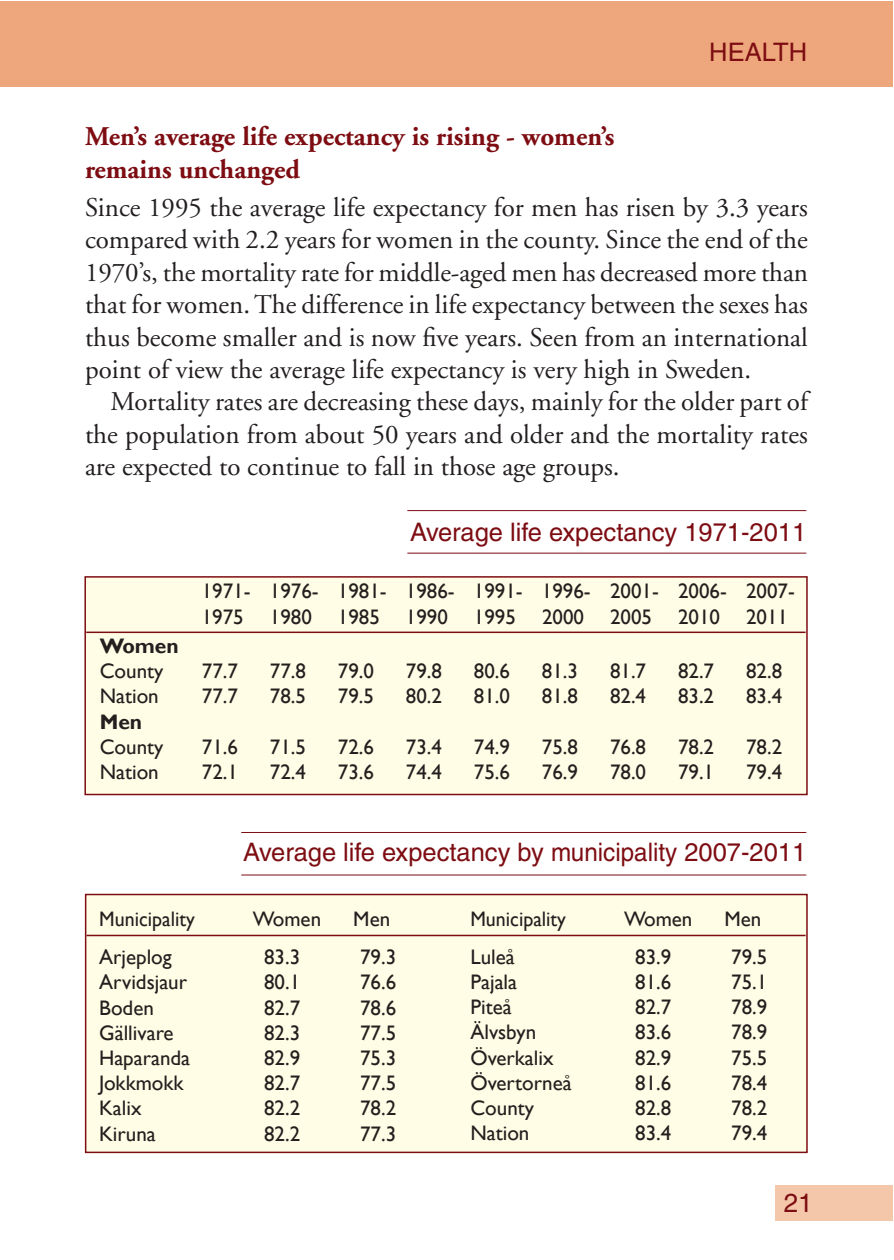
<style>
.page{position:relative;width:894px;height:1260px;background:#fff}
.page>*{position:absolute;margin:0;border:0;box-sizing:border-box;transform-origin:0 0}
.t1{font:27px/32.4px "Adobe Garamond";color:#231f1f;text-align:justify}
.t2{font:700 27px/32.4px "Adobe Garamond";color:#7d0d12}
.t3{font:26.1px "Helvetica";color:#7d0d12}
.t4{font:25.5px "Helvetica";color:#7d0d12}
.t5{font:21px/25.2px "Gill Sans";color:#231f1f}
.t6{font:21px "Gill Sans";color:#231f1f;scale:.95 1}
.t7{font:700 21px "Gill Sans";color:#231f1f}
</style>
<div class="page">
<div style="left:776px;top:1185px;width:117px;height:36px;background:#f4c7aa"></div>
<div style="left:0;top:1px;width:893px;height:85px;background:#eea77d"></div>
<div style="left:84px;top:893px;width:724px;height:261px;background:#fffde5"></div>
<div style="left:84px;top:576px;width:724px;height:220px;background:#fffde5"></div>
<hr style="left:407px;top:510px;width:399px;height:1px;background:#7d0d12">
<hr style="left:407px;top:553px;width:399px;height:1px;background:#7d0d12">
<hr style="left:241px;top:832px;width:565px;height:1px;background:#7d0d12">
<hr style="left:241px;top:875px;width:565px;height:1px;background:#7d0d12">
<p class="t4" style="left:709px;top:42px;width:99px">HEALTH</p>
<p class="t2" style="left:85px;top:123px;width:531px">Men’s average life expectancy is rising - women’s remains unchanged</p>
<p class="t1" style="left:85px;top:194px;width:724px">Since 1995 the average life expectancy for men has risen by 3.3 years compared with 2.2 years for women in the county. Since the end of the 1970’s, the mortality rate for middle-aged men has decreased more than that for women. The difference in life expectancy between the sexes has thus become smaller and is now five years. Seen from an international point of view the average life expectancy is very high in Sweden.</p>
<p class="t1" style="left:85px;top:388px;width:724px;text-indent:26px">Mortality rates are decreasing these days, mainly for the older part of the population from about 50 years and older and the mortality rates are expected to continue to fall in those age groups.</p>
<p class="t4" style="left:410px;top:523px;width:398px">Average life expectancy 1971-2011</p>
<p class="t5" style="left:202px;top:579px;width:595px">1971- 1976- 1981- 1986- 1991- 1996- 2001- 2006- 2007-<br>1975 1980 1985 1990 1995 2000 2005 2010 2011</p>
<p class="t7" style="left:100px;top:634px;width:81px">Women</p>
<p class="t5" style="left:100px;top:658px;width:65px">County</p>
<p class="t5" style="left:202px;top:658px;width:38px">77.7</p>
<p class="t5" style="left:270px;top:658px;width:38px">77.8</p>
<p class="t5" style="left:338px;top:658px;width:38px">79.0</p>
<p class="t5" style="left:406px;top:658px;width:38px">79.8</p>
<p class="t5" style="left:474px;top:658px;width:38px">80.6</p>
<p class="t5" style="left:542px;top:658px;width:38px">81.3</p>
<p class="t5" style="left:610px;top:658px;width:38px">81.7</p>
<p class="t5" style="left:678px;top:658px;width:38px">82.7</p>
<p class="t5" style="left:746px;top:658px;width:38px">82.8</p>
<p class="t5" style="left:100px;top:684px;width:61px">Nation</p>
<p class="t5" style="left:202px;top:684px;width:38px">77.7</p>
<p class="t5" style="left:270px;top:684px;width:38px">78.5</p>
<p class="t5" style="left:338px;top:684px;width:38px">79.5</p>
<p class="t5" style="left:406px;top:684px;width:38px">80.2</p>
<p class="t5" style="left:474px;top:684px;width:38px">81.0</p>
<p class="t5" style="left:542px;top:684px;width:38px">81.8</p>
<p class="t5" style="left:610px;top:684px;width:38px">82.4</p>
<p class="t5" style="left:678px;top:684px;width:38px">83.2</p>
<p class="t5" style="left:746px;top:684px;width:38px">83.4</p>
<p class="t7" style="left:100px;top:709px;width:44px">Men</p>
<p class="t5" style="left:100px;top:734px;width:65px">County</p>
<p class="t5" style="left:202px;top:734px;width:38px">71.6</p>
<p class="t5" style="left:270px;top:734px;width:38px">71.5</p>
<p class="t5" style="left:338px;top:734px;width:38px">72.6</p>
<p class="t5" style="left:406px;top:734px;width:38px">73.4</p>
<p class="t5" style="left:474px;top:734px;width:38px">74.9</p>
<p class="t5" style="left:542px;top:734px;width:38px">75.8</p>
<p class="t5" style="left:610px;top:734px;width:38px">76.8</p>
<p class="t5" style="left:678px;top:734px;width:38px">78.2</p>
<p class="t5" style="left:746px;top:734px;width:38px">78.2</p>
<p class="t5" style="left:100px;top:759px;width:61px">Nation</p>
<p class="t5" style="left:202px;top:759px;width:38px">72.1</p>
<p class="t5" style="left:270px;top:759px;width:38px">72.4</p>
<p class="t5" style="left:338px;top:759px;width:38px">73.6</p>
<p class="t5" style="left:406px;top:759px;width:38px">74.4</p>
<p class="t5" style="left:474px;top:759px;width:38px">75.6</p>
<p class="t5" style="left:542px;top:759px;width:38px">76.9</p>
<p class="t5" style="left:610px;top:759px;width:38px">78.0</p>
<p class="t5" style="left:678px;top:759px;width:38px">79.1</p>
<p class="t5" style="left:746px;top:759px;width:38px">79.4</p>
<p class="t4" style="left:243px;top:843px;width:565px">Average life expectancy by municipality 2007-2011</p>
<p class="t6" style="left:99px;top:907px;width:102px">Municipality</p>
<p class="t5" style="left:253px;top:906px;width:70px">Women</p>
<p class="t5" style="left:353px;top:906px;width:38px">Men</p>
<p class="t5" style="left:99px;top:944px;width:74px">Arjeplog</p>
<p class="t5" style="left:264px;top:944px;width:38px">83.3</p>
<p class="t5" style="left:360px;top:944px;width:38px">79.3</p>
<p class="t5" style="left:99px;top:969px;width:89px">Arvidsjaur</p>
<p class="t5" style="left:264px;top:969px;width:38px">80.1</p>
<p class="t5" style="left:360px;top:969px;width:38px">76.6</p>
<p class="t5" style="left:99px;top:995px;width:56px">Boden</p>
<p class="t5" style="left:264px;top:995px;width:38px">82.7</p>
<p class="t5" style="left:360px;top:995px;width:38px">78.6</p>
<p class="t5" style="left:99px;top:1020px;width:76px">G‰llivare</p>
<p class="t5" style="left:264px;top:1020px;width:38px">82.3</p>
<p class="t5" style="left:360px;top:1020px;width:38px">77.5</p>
<p class="t5" style="left:99px;top:1045px;width:92px">Haparanda</p>
<p class="t5" style="left:264px;top:1045px;width:38px">82.9</p>
<p class="t5" style="left:360px;top:1045px;width:38px">75.3</p>
<p class="t5" style="left:99px;top:1070px;width:86px">Jokkmokk</p>
<p class="t5" style="left:264px;top:1070px;width:38px">82.7</p>
<p class="t5" style="left:360px;top:1070px;width:38px">77.5</p>
<p class="t5" style="left:99px;top:1095px;width:44px">Kalix</p>
<p class="t5" style="left:264px;top:1095px;width:38px">82.2</p>
<p class="t5" style="left:360px;top:1095px;width:38px">78.2</p>
<p class="t5" style="left:99px;top:1121px;width:58px">Kiruna</p>
<p class="t5" style="left:264px;top:1121px;width:38px">82.2</p>
<p class="t5" style="left:360px;top:1121px;width:38px">77.3</p>
<p class="t6" style="left:470px;top:906px;width:102px">Municipality</p>
<p class="t5" style="left:624px;top:906px;width:70px">Women</p>
<p class="t5" style="left:724px;top:906px;width:38px">Men</p>
<p class="t5" style="left:470px;top:944px;width:46px">LuleÂ</p>
<p class="t5" style="left:635px;top:944px;width:38px">83.9</p>
<p class="t5" style="left:731px;top:944px;width:38px">79.5</p>
<p class="t5" style="left:470px;top:969px;width:48px">Pajala</p>
<p class="t5" style="left:635px;top:969px;width:38px">81.6</p>
<p class="t5" style="left:731px;top:969px;width:38px">75.1</p>
<p class="t5" style="left:470px;top:994px;width:43px">PiteÂ</p>
<p class="t5" style="left:635px;top:994px;width:38px">82.7</p>
<p class="t5" style="left:731px;top:994px;width:38px">78.9</p>
<p class="t5" style="left:470px;top:1019px;width:67px">ƒlvsbyn</p>
<p class="t5" style="left:635px;top:1019px;width:38px">83.6</p>
<p class="t5" style="left:731px;top:1019px;width:38px">78.9</p>
<p class="t5" style="left:470px;top:1045px;width:85px">÷verkalix</p>
<p class="t5" style="left:635px;top:1045px;width:38px">82.9</p>
<p class="t5" style="left:731px;top:1045px;width:38px">75.5</p>
<p class="t5" style="left:470px;top:1070px;width:103px">÷vertorneÂ</p>
<p class="t5" style="left:635px;top:1070px;width:38px">81.6</p>
<p class="t5" style="left:731px;top:1070px;width:38px">78.4</p>
<p class="t5" style="left:470px;top:1095px;width:65px">County</p>
<p class="t5" style="left:635px;top:1095px;width:38px">82.8</p>
<p class="t5" style="left:731px;top:1095px;width:38px">78.2</p>
<p class="t5" style="left:470px;top:1120px;width:61px">Nation</p>
<p class="t5" style="left:635px;top:1120px;width:38px">83.4</p>
<p class="t5" style="left:731px;top:1120px;width:38px">79.4</p>
<p class="t3" style="left:784px;top:1194px;width:31px">21</p>
</div>
